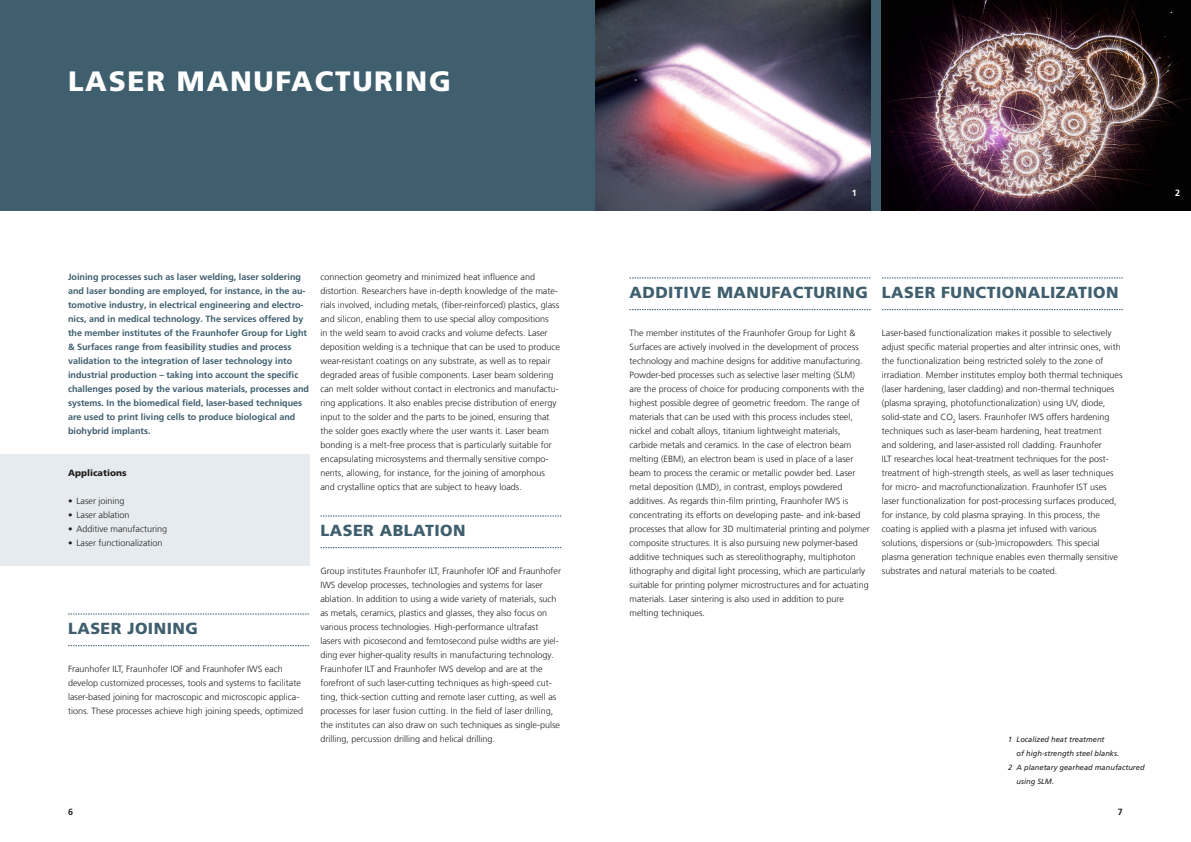
<style>
.page{position:relative;width:1191px;height:842px;background:#fff}
.page>*{position:absolute;margin:0;border:0;box-sizing:border-box;transform-origin:0 0}
.t1{font:900 28px "Frutiger LT Com";letter-spacing:.06em;color:#fff}
.t2{font:900 16px "Frutiger LT Com";letter-spacing:.03em;color:#3f5f6e}
.t3{font:300 9px/14px "Frutiger LT Com";color:#231f20}
.t4{font:700 9px/14px "Frutiger LT Com";color:#3f5f6e}
.t5{font:900 9px "Frutiger LT Com";color:#231f20}
.t6{font:700 9px "Frutiger LT Com";color:#231f20}
.t7{font:700 9px "Frutiger LT Com";color:#fff}
.t8{font:italic 7.5px "Frutiger LT Com";color:#231f20}
</style>
<div class="page">
<div style="left:0;top:0;width:1191px;height:210px;background:#3f5f6e"></div>
<img style="left:882px;top:0;width:309px;height:210px">
<img style="left:595px;top:0;width:275px;height:210px">
<div style="left:0;top:454px;width:309px;height:112px;background:#e5ebee"></div>
<svg style="left:629px;top:278px;width:241px;height:1px"></svg>
<svg style="left:629px;top:309px;width:241px;height:1px"></svg>
<svg style="left:882px;top:278px;width:241px;height:1px"></svg>
<svg style="left:882px;top:309px;width:241px;height:1px"></svg>
<svg style="left:68px;top:614px;width:241px;height:1px"></svg>
<svg style="left:68px;top:645px;width:241px;height:1px"></svg>
<svg style="left:320px;top:516px;width:241px;height:1px"></svg>
<svg style="left:320px;top:547px;width:241px;height:1px"></svg>
<h1 class="t1" style="left:68px;top:64px;width:384px">LASER MANUFACTURING</h1>
<p class="t4" style="left:68px;top:270px;width:242px">Joining processes such as laser welding, laser soldering and laser bonding are employed, for instance, in the au&shy;tomotive industry, in electrical engineering and electro&shy;nics, and in medical technology. The services offered by the member institutes of the Fraunhofer Group for Light &amp; Surfaces range from feasibility studies and process validation to the integration of laser technology into industrial production – taking into account the specific challenges posed by the various materials, processes and systems. In the biomedical field, laser-based techniques are used to print living cells to produce biological and biohybrid implants.</p>
<p class="t5" style="left:68px;top:468px;width:60px">Applications</p>
<p class="t3" style="left:68px;top:494px;width:58px">• Laser joining</p>
<p class="t3" style="left:68px;top:508px;width:63px">• Laser ablation</p>
<p class="t3" style="left:68px;top:522px;width:101px">• Additive manufacturing</p>
<p class="t3" style="left:68px;top:536px;width:96px">• Laser functionalization</p>
<h2 class="t2" style="left:68px;top:619px;width:131px">LASER JOINING</h2>
<p class="t3" style="left:68px;top:662px;width:236px">Fraunhofer ILT, Fraunhofer IOF and Fraunhofer IWS each develop customized processes, tools and systems to facilitate laser-based joining for macroscopic and microscopic applica&shy;tions. These processes achieve high joining speeds, optimized</p>
<p class="t3" style="left:320px;top:270px;width:241px">connection geometry and minimized heat influence and distortion. Researchers have in-depth knowledge of the mate&shy;rials involved, including metals, (fiber-reinforced) plastics, glass and silicon, enabling them to use special alloy compositions<br>in the weld seam to avoid cracks and volume defects. Laser deposition welding is a technique that can be used to produce wear-resistant coatings on any substrate, as well as to repair degraded areas of fusible components. Laser beam soldering can melt solder without contact in electronics and manufactu&shy;ring applications. It also enables precise distribution of energy input to the solder and the parts to be joined, ensuring that the solder goes exactly where the user wants it. Laser beam bonding is a melt-free process that is particularly suitable for encapsulating microsystems and thermally sensitive compo&shy;nents, allowing, for instance, for the joining of amorphous and crystalline optics that are subject to heavy loads.</p>
<h2 class="t2" style="left:320px;top:521px;width:147px">LASER ABLATION</h2>
<p class="t3" style="left:320px;top:564px;width:242px">Group institutes Fraunhofer ILT, Fraunhofer IOF and Fraunhofer IWS develop processes, technologies and systems for laser ablation. In addition to using a wide variety of materials, such as metals, ceramics, plastics and glasses, they also focus on various process technologies. High-performance ultrafast lasers with picosecond and femtosecond pulse widths are yiel&shy;ding ever higher-quality results in manufacturing technology.<br>Fraunhofer ILT and Fraunhofer IWS develop and are at the forefront of such laser-cutting techniques as high-speed cut&shy;ting, thick-section cutting and remote laser cutting, as well as processes for laser fusion cutting. In the field of laser drilling, the institutes can also draw on such techniques as single-pulse drilling, percussion drilling and helical drilling.</p>
<p class="t7" style="left:852px;top:188px;width:7px">1</p>
<h2 class="t2" style="left:629px;top:283px;width:240px">ADDITIVE MANUFACTURING</h2>
<p class="t3" style="left:629px;top:326px;width:242px">The member institutes of the Fraunhofer Group for Light &amp; Surfaces are actively involved in the development of process technology and machine designs for additive manufacturing.<br>Powder-bed processes such as selective laser melting (SLM)<br>are the process of choice for producing components with the highest possible degree of geometric freedom. The range of materials that can be used with this process includes steel, nickel and cobalt alloys, titanium lightweight materials, carbide metals and ceramics. In the case of electron beam melting (EBM), an electron beam is used in place of a laser beam to process the ceramic or metallic powder bed. Laser metal deposition (LMD), in contrast, employs powdered additives. As regards thin-film printing, Fraunhofer IWS is concentrating its efforts on developing paste- and ink-based processes that allow for 3D multimaterial printing and polymer composite structures. It is also pursuing new polymer-based additive techniques such as stereolithography, multiphoton lithography and digital light processing, which are particularly suitable for printing polymer microstructures and for actuating materials. Laser sintering is also used in addition to pure melting techniques.</p>
<h2 class="t2" style="left:882px;top:283px;width:238px">LASER FUNCTIONALIZATION</h2>
<p class="t3" style="left:882px;top:326px;width:242px">Laser-based functionalization makes it possible to selectively adjust specific material properties and alter intrinsic ones, with the functionalization being restricted solely to the zone of irradiation. Member institutes employ both thermal techniques (laser hardening, laser cladding) and non-thermal techniques (plasma spraying, photofunctionalization) using UV, diode, solid-state and CO<sub>2</sub> lasers. Fraunhofer IWS offers hardening techniques such as laser-beam hardening, heat treatment<br>and soldering, and laser-assisted roll cladding. Fraunhofer<br>ILT researches local heat-treatment techniques for the post&shy;treatment of high-strength steels, as well as laser techniques for micro- and macrofunctionalization. Fraunhofer IST uses laser functionalization for post-processing surfaces produced, for instance, by cold plasma spraying. In this process, the coating is applied with a plasma jet infused with various solutions, dispersions or (sub-)micropowders. This special plasma generation technique enables even thermally sensitive substrates and natural materials to be coated.</p>
<p class="t8" style="left:1008px;top:735px;width:98px">1 Localized heat treatment</p>
<p class="t8" style="left:1016px;top:749px;width:104px">of high-strength steel blanks.</p>
<p class="t8" style="left:1008px;top:763px;width:138px">2 A planetary gearhead manufactured</p>
<p class="t8" style="left:1016px;top:777px;width:39px">using SLM.</p>
<p class="t6" style="left:68px;top:807px;width:7px">6</p>
<p class="t6" style="left:1118px;top:806px;width:7px">7</p>
<p class="t7" style="left:1175px;top:188px;width:7px">2</p>
</div>
